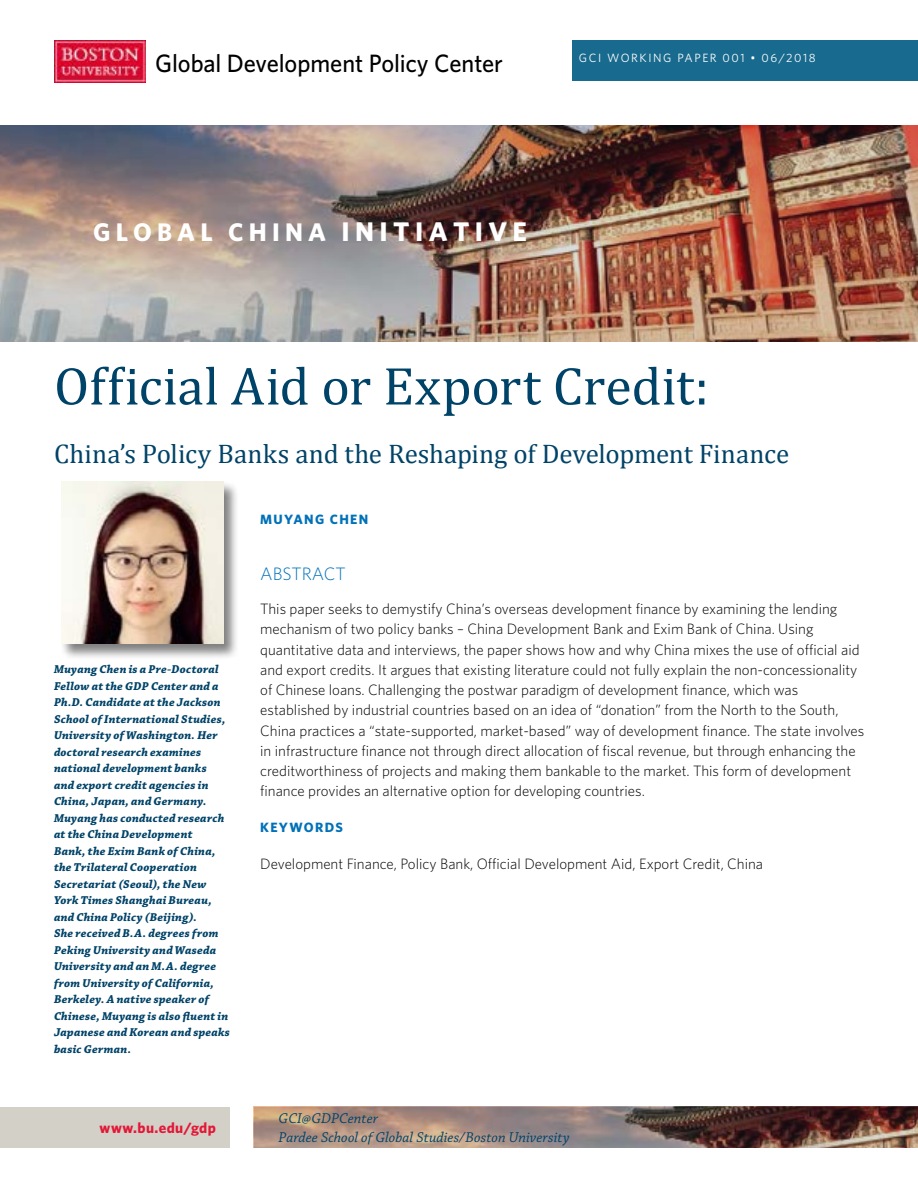
<style>
.page{position:relative;width:918px;height:1188px;background:#fff}
.page>*{position:absolute;margin:0;border:0;box-sizing:border-box;transform-origin:0 0}
.t1{font:54px "Cambria";color:#004368}
.t2{font:27px "Cambria";letter-spacing:-.005em;color:#004368}
.t3{font:700 25.5px "Whitney";letter-spacing:.2em;color:#fff}
.t4{font:500 25.2px "Whitney";letter-spacing:-.005em;color:#000}
.t5{font:300 18px "Whitney";color:#0071b9}
.t6{font:300 15px/20.2px "Whitney";color:#000}
.t7{font:italic 15px/18.8px "Chaparral Pro";letter-spacing:.005em;color:#004368}
.t8{font:700 15px "Whitney";letter-spacing:.025em;color:#e31837}
.t9{font:700 13.5px "Whitney";letter-spacing:.1em;color:#0071b9}
.t10{font:italic 700 12px/16.5px "Chaparral Pro";letter-spacing:.02em;color:#004368}
.t11{font:12px "Whitney";letter-spacing:.13em;color:#fff}
.s1{font-size:27px}
</style>
<div class="page">
<img style="left:0;top:125px;width:918px;height:217px">
<img style="left:254px;top:1107px;width:664px;height:40px">
<img style="left:54px;top:40px;width:92px;height:43px">
<div style="left:0;top:1107px;width:230px;height:40px;background:#d3d0c8"></div>
<div style="left:572px;top:40px;width:346px;height:41px;background:#186a8e"></div>
<div style="left:61px;top:481px;width:178px;height:179px;background:#000;opacity:.5"></div>
<img style="left:62px;top:482px;width:162px;height:162px">
<h3 class="t4" style="left:155px;top:46px;width:349px">Global Development Policy Center</h3>
<p class="t11" style="left:579px;top:50px;width:238px">GCI WORKING PAPER 001 • 06/2018</p>
<h3 class="t3" style="left:93px;top:215px;width:435px">GLOBAL CHINA <span class="s1">INITIATIVE</span></h3>
<h1 class="t1" style="left:54px;top:353px;width:656px">Official Aid or Export Credit:</h1>
<h2 class="t2" style="left:54px;top:437px;width:737px">China’s Policy Banks and the Reshaping of Development Finance</h2>
<p class="t10" style="left:54px;top:662px;width:177px">Muyang Chen is a Pre-Doctoral<br>Fellow at the GDP Center and a<br>Ph.D. Candidate at the Jackson<br>School of International Studies,<br>University of Washington. Her doctoral research examines national development banks and export credit agencies in<br>China, Japan, and Germany.<br>Muyang has conducted research at the China Development<br>Bank, the Exim Bank of China, the Trilateral Cooperation<br>Secretariat (Seoul), the New<br>York Times Shanghai Bureau, and China Policy (Beijing).<br>She received B.A. degrees from<br>Peking University and Waseda<br>University and an M.A. degree from University of California,<br>Berkeley. A native speaker of<br>Chinese, Muyang is also fluent in<br>Japanese and Korean and speaks basic German.</p>
<p class="t9" style="left:260px;top:510px;width:110px">MUYANG CHEN</p>
<p class="t5" style="left:260px;top:562px;width:87px">ABSTRACT</p>
<p class="t6" style="left:260px;top:598px;width:606px">This paper seeks to demystify China’s overseas development finance by examining the lending mechanism of two policy banks – China Development Bank and Exim Bank of China. Using quantitative data and interviews, the paper shows how and why China mixes the use of official aid and export credits. It argues that existing literature could not fully explain the non-concessionality of Chinese loans. Challenging the postwar paradigm of development finance, which was established by industrial countries based on an idea of “donation” from the North to the South, China practices a “state-supported, market-based” way of development finance. The state involves in infrastructure finance not through direct allocation of fiscal revenue, but through enhancing the creditworthiness of projects and making them bankable to the market. This form of development finance provides an alternative option for developing countries.</p>
<p class="t9" style="left:260px;top:818px;width:84px">KEYWORDS</p>
<p class="t6" style="left:260px;top:853px;width:504px">Development Finance, Policy Bank, Official Development Aid, Export Credit, China</p>
<p class="t8" style="left:100px;top:1118px;width:118px">www.bu.edu/gdp</p>
<p class="t7" style="left:279px;top:1110px;width:293px">GCI@GDPCenter<br>Pardee School of Global Studies/Boston University</p>
</div>
